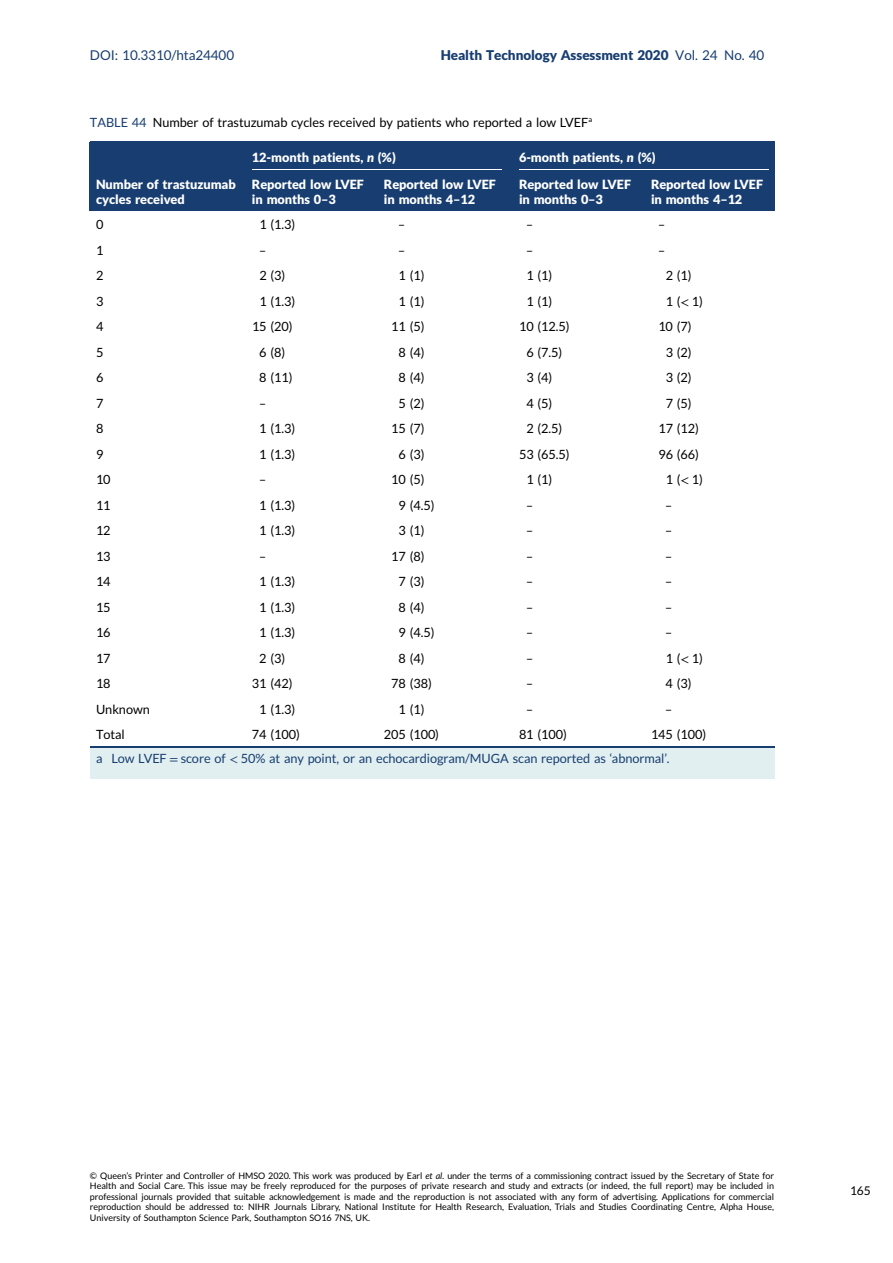
<style>
.page{position:relative;width:893px;height:1263px;background:#fff}
.page>*{position:absolute;margin:0;border:0;box-sizing:border-box;transform-origin:0 0}
.t1{font:13.5px "Adv T Tfac 587 ca.B";color:#183e71}
.t2{font:13.5px "Adv T Ta 9 c 1 b 374";color:#183e71}
.t3{font:12.75px "Adv T Ta 9 c 1 b 374";color:#000}
.t4{font:12.75px/15px "Adv T Tfac 587 ca.B";color:#fff}
.t5{font:12.75px/23.2px "Adv T Ta 9 c 1 b 374";color:#183e71}
.t6{font:12.75px "Adv T Ta 9 c 1 b 374";color:#000}
.t7{font:12px "Adv T Ta 9 c 1 b 374";color:#000}
.t8{font:9px/10.5px "Adv T Ta 9 c 1 b 374";color:#000;text-align:justify}
.s1{font-family:"Adv T Ta 9 c 1 b 374"}
.s2{color:#183e71}
.s3{font-family:"Adv T Tdc 76 ebec.BI"}
.s4{font-style:inherit}
.s5{font-family:"Adv T Td 877 c 31 c"}
.s6{color:#000}
.s7{font-family:"Adv T Teb 5 f 0 e 55.I"}
</style>
<div class="page">
<div style="left:90px;top:142px;width:162px;height:69px;background:#183e71"></div>
<div style="left:237px;top:142px;width:282px;height:27px;background:#183e71"></div>
<div style="left:501px;top:142px;width:273px;height:27px;background:#183e71"></div>
<div style="left:237px;top:169px;width:147px;height:42px;background:#183e71"></div>
<div style="left:369px;top:169px;width:150px;height:42px;background:#183e71"></div>
<div style="left:501px;top:169px;width:150px;height:42px;background:#183e71"></div>
<div style="left:636px;top:169px;width:138px;height:42px;background:#183e71"></div>
<hr style="left:90px;top:141px;width:684px;height:1px;background:#183e71">
<hr style="left:90px;top:746px;width:684px;height:2px;background:#183e71">
<hr style="left:252px;top:169px;width:249px;height:1px;background:#fff">
<hr style="left:519px;top:169px;width:249px;height:1px;background:#fff">
<div style="left:90px;top:748px;width:684px;height:30px;background:#e1eff0"></div>
<h1 class="t2" style="left:90px;top:50px;width:146px">DOI: 10.3310/hta24400</h1>
<h1 class="t1" style="left:441px;top:50px;width:325px">Health Technology Assessment 2020 <span class="s1">Vol. 24 No. 40</span></h1>
<h2 class="t3" style="left:90px;top:118px;width:504px"><span class="s2">TABLE 44</span> Number of trastuzumab cycles received by patients who reported a low LVEF<sup>a</sup></h2>
<h2 class="t4" style="left:96px;top:178px;width:141px">Number of trastuzumab cycles received</h2>
<h2 class="t4" style="left:252px;top:151px;width:145px">12-month patients, <span class="s3">n</span> (%)</h2>
<h2 class="t4" style="left:519px;top:151px;width:138px">6-month patients, <span class="s3">n</span> (%)</h2>
<h2 class="t4" style="left:252px;top:178px;width:114px">Reported low LVEF in months 0<span class="s4">–</span>3</h2>
<h2 class="t4" style="left:384px;top:178px;width:114px">Reported low LVEF in months 4<span class="s4">–</span>12</h2>
<h2 class="t4" style="left:519px;top:178px;width:114px">Reported low LVEF in months 0<span class="s4">–</span>3</h2>
<h2 class="t4" style="left:651px;top:178px;width:114px">Reported low LVEF in months 4<span class="s4">–</span>12</h2>
<h2 class="t3" style="left:96px;top:220px;width:9px">0</h2>
<h2 class="t3" style="left:259px;top:220px;width:37px">1 (1.3)</h2>
<h2 class="t6" style="left:398px;top:220px;width:9px">–</h2>
<h2 class="t6" style="left:526px;top:220px;width:9px">–</h2>
<h2 class="t6" style="left:658px;top:220px;width:9px">–</h2>
<h2 class="t3" style="left:96px;top:245px;width:9px">1</h2>
<h2 class="t6" style="left:259px;top:245px;width:9px">–</h2>
<h2 class="t6" style="left:398px;top:245px;width:9px">–</h2>
<h2 class="t6" style="left:526px;top:245px;width:9px">–</h2>
<h2 class="t6" style="left:658px;top:245px;width:9px">–</h2>
<h2 class="t3" style="left:96px;top:271px;width:9px">2</h2>
<h2 class="t3" style="left:259px;top:271px;width:27px">2 (3)</h2>
<h2 class="t3" style="left:399px;top:271px;width:27px">1 (1)</h2>
<h2 class="t3" style="left:526px;top:271px;width:27px">1 (1)</h2>
<h2 class="t3" style="left:666px;top:271px;width:27px">2 (1)</h2>
<h2 class="t3" style="left:96px;top:297px;width:9px">3</h2>
<h2 class="t3" style="left:259px;top:297px;width:37px">1 (1.3)</h2>
<h2 class="t3" style="left:399px;top:297px;width:27px">1 (1)</h2>
<h2 class="t3" style="left:526px;top:297px;width:27px">1 (1)</h2>
<h2 class="t3" style="left:666px;top:297px;width:39px">1 (<span class="s5">&lt;</span>1)</h2>
<h2 class="t3" style="left:96px;top:322px;width:9px">4</h2>
<h2 class="t3" style="left:252px;top:322px;width:42px">15 (20)</h2>
<h2 class="t3" style="left:391px;top:322px;width:35px">11 (5)</h2>
<h2 class="t3" style="left:519px;top:322px;width:52px">10 (12.5)</h2>
<h2 class="t3" style="left:658px;top:322px;width:35px">10 (7)</h2>
<h2 class="t3" style="left:96px;top:347px;width:9px">5</h2>
<h2 class="t3" style="left:259px;top:347px;width:27px">6 (8)</h2>
<h2 class="t3" style="left:399px;top:347px;width:27px">8 (4)</h2>
<h2 class="t3" style="left:526px;top:347px;width:37px">6 (7.5)</h2>
<h2 class="t3" style="left:666px;top:347px;width:27px">3 (2)</h2>
<h2 class="t3" style="left:96px;top:373px;width:9px">6</h2>
<h2 class="t3" style="left:259px;top:373px;width:35px">8 (11)</h2>
<h2 class="t3" style="left:399px;top:373px;width:27px">8 (4)</h2>
<h2 class="t3" style="left:526px;top:373px;width:27px">3 (4)</h2>
<h2 class="t3" style="left:666px;top:373px;width:27px">3 (2)</h2>
<h2 class="t3" style="left:96px;top:398px;width:9px">7</h2>
<h2 class="t6" style="left:259px;top:398px;width:9px">–</h2>
<h2 class="t3" style="left:399px;top:398px;width:27px">5 (2)</h2>
<h2 class="t3" style="left:526px;top:398px;width:27px">4 (5)</h2>
<h2 class="t3" style="left:666px;top:398px;width:27px">7 (5)</h2>
<h2 class="t3" style="left:96px;top:424px;width:9px">8</h2>
<h2 class="t3" style="left:259px;top:424px;width:37px">1 (1.3)</h2>
<h2 class="t3" style="left:391px;top:424px;width:35px">15 (7)</h2>
<h2 class="t3" style="left:526px;top:424px;width:37px">2 (2.5)</h2>
<h2 class="t3" style="left:658px;top:424px;width:42px">17 (12)</h2>
<h2 class="t3" style="left:96px;top:449px;width:9px">9</h2>
<h2 class="t3" style="left:259px;top:449px;width:37px">1 (1.3)</h2>
<h2 class="t3" style="left:399px;top:449px;width:27px">6 (3)</h2>
<h2 class="t3" style="left:519px;top:449px;width:52px">53 (65.5)</h2>
<h2 class="t3" style="left:658px;top:449px;width:42px">96 (66)</h2>
<h2 class="t3" style="left:96px;top:475px;width:16px">10</h2>
<h2 class="t6" style="left:259px;top:475px;width:9px">–</h2>
<h2 class="t3" style="left:391px;top:475px;width:35px">10 (5)</h2>
<h2 class="t3" style="left:526px;top:475px;width:27px">1 (1)</h2>
<h2 class="t3" style="left:666px;top:475px;width:39px">1 (<span class="s5">&lt;</span>1)</h2>
<h2 class="t3" style="left:96px;top:501px;width:16px">11</h2>
<h2 class="t3" style="left:259px;top:501px;width:37px">1 (1.3)</h2>
<h2 class="t3" style="left:399px;top:501px;width:37px">9 (4.5)</h2>
<h2 class="t6" style="left:526px;top:500px;width:9px">–</h2>
<h2 class="t6" style="left:665px;top:500px;width:9px">–</h2>
<h2 class="t3" style="left:96px;top:526px;width:16px">12</h2>
<h2 class="t3" style="left:259px;top:526px;width:37px">1 (1.3)</h2>
<h2 class="t3" style="left:399px;top:526px;width:27px">3 (1)</h2>
<h2 class="t6" style="left:526px;top:526px;width:9px">–</h2>
<h2 class="t6" style="left:665px;top:526px;width:9px">–</h2>
<h2 class="t3" style="left:96px;top:551px;width:16px">13</h2>
<h2 class="t6" style="left:259px;top:551px;width:9px">–</h2>
<h2 class="t3" style="left:391px;top:551px;width:35px">17 (8)</h2>
<h2 class="t6" style="left:526px;top:551px;width:9px">–</h2>
<h2 class="t6" style="left:665px;top:551px;width:9px">–</h2>
<h2 class="t3" style="left:96px;top:577px;width:16px">14</h2>
<h2 class="t3" style="left:259px;top:577px;width:37px">1 (1.3)</h2>
<h2 class="t3" style="left:399px;top:577px;width:27px">7 (3)</h2>
<h2 class="t6" style="left:526px;top:577px;width:9px">–</h2>
<h2 class="t6" style="left:665px;top:577px;width:9px">–</h2>
<h2 class="t3" style="left:96px;top:602px;width:16px">15</h2>
<h2 class="t3" style="left:259px;top:602px;width:37px">1 (1.3)</h2>
<h2 class="t3" style="left:399px;top:602px;width:27px">8 (4)</h2>
<h2 class="t6" style="left:526px;top:602px;width:9px">–</h2>
<h2 class="t6" style="left:665px;top:602px;width:9px">–</h2>
<h2 class="t3" style="left:96px;top:628px;width:16px">16</h2>
<h2 class="t3" style="left:259px;top:628px;width:37px">1 (1.3)</h2>
<h2 class="t3" style="left:399px;top:628px;width:37px">9 (4.5)</h2>
<h2 class="t6" style="left:526px;top:628px;width:9px">–</h2>
<h2 class="t6" style="left:665px;top:628px;width:9px">–</h2>
<h2 class="t3" style="left:96px;top:654px;width:16px">17</h2>
<h2 class="t3" style="left:259px;top:654px;width:27px">2 (3)</h2>
<h2 class="t3" style="left:399px;top:654px;width:27px">8 (4)</h2>
<h2 class="t6" style="left:526px;top:653px;width:9px">–</h2>
<h2 class="t3" style="left:666px;top:654px;width:39px">1 (<span class="s5">&lt;</span>1)</h2>
<h2 class="t3" style="left:96px;top:679px;width:16px">18</h2>
<h2 class="t3" style="left:252px;top:679px;width:42px">31 (42)</h2>
<h2 class="t3" style="left:391px;top:679px;width:42px">78 (38)</h2>
<h2 class="t6" style="left:526px;top:679px;width:9px">–</h2>
<h2 class="t3" style="left:666px;top:679px;width:27px">4 (3)</h2>
<h2 class="t3" style="left:96px;top:704px;width:55px">Unknown</h2>
<h2 class="t3" style="left:259px;top:704px;width:37px">1 (1.3)</h2>
<h2 class="t3" style="left:399px;top:704px;width:27px">1 (1)</h2>
<h2 class="t6" style="left:526px;top:704px;width:9px">–</h2>
<h2 class="t6" style="left:665px;top:704px;width:9px">–</h2>
<h2 class="t3" style="left:96px;top:730px;width:30px">Total</h2>
<h2 class="t3" style="left:252px;top:730px;width:49px">74 (100)</h2>
<h2 class="t3" style="left:384px;top:730px;width:57px">205 (100)</h2>
<h2 class="t3" style="left:519px;top:730px;width:49px">81 (100)</h2>
<h2 class="t5" style="left:96px;top:724px;width:612px;text-indent:555px"><span class="s6">145 (100) </span>a Low LVEF <span class="s5">=</span> score of <span class="s5">&lt;</span> 50% at any point, or an echocardiogram/MUGA scan reported as <span class="s4">‘</span>abnormal<span class="s4">’</span>.</h2>
<p class="t8" style="left:90px;top:1171px;width:686px">© Queen<span class="s4">’</span>s Printer and Controller of HMSO 2020. This work was produced by Earl <span class="s7">et al.</span> under the terms of a commissioning contract issued by the Secretary of State for Health and Social Care. This issue may be freely reproduced for the purposes of private research and study and extracts (or indeed, the full report) may be included in professional journals provided that suitable acknowledgement is made and the reproduction is not associated with any form of advertising. Applications for commercial reproduction should be addressed to: NIHR Journals Library, National Institute for Health Research, Evaluation, Trials and Studies Coordinating Centre, Alpha House, University of Southampton Science Park, Southampton SO16 7NS, UK.</p>
<h3 class="t7" style="left:850px;top:1186px;width:22px">165</h3>
</div>
